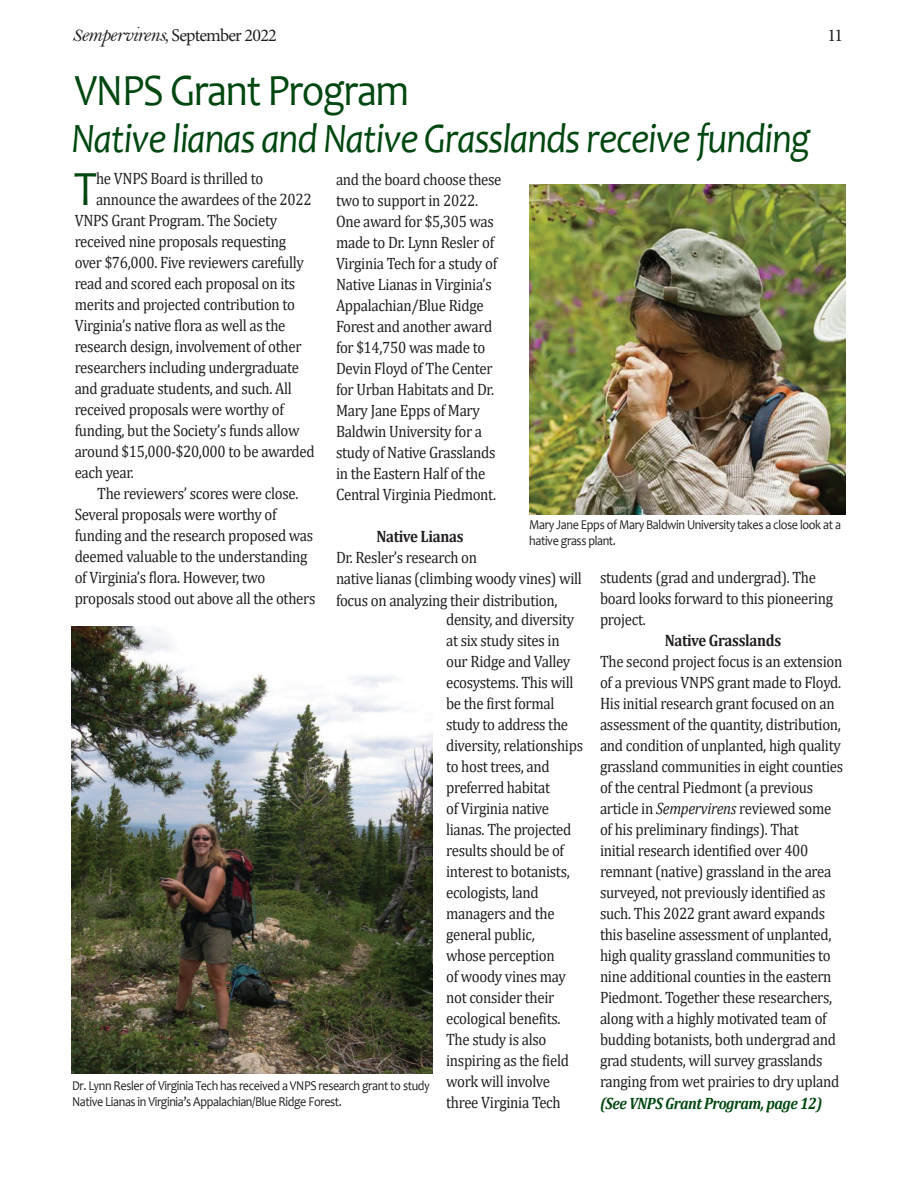
<style>
.page{position:relative;width:918px;height:1188px;background:#fff}
.page>*{position:absolute;margin:0;border:0;box-sizing:border-box;transform-origin:0 0}
.t1{font:49.5px "Candara";color:#004710;scale:.9 1}
.t2{font:45px "Candara";letter-spacing:-.03em;color:#004710;scale:.9 1}
.t3{font:italic 42px "Candara";letter-spacing:-.025em;color:#004710;scale:.9 1}
.t4{font:18px "Minion Pro";letter-spacing:-.045em;color:#231f20}
.t5{font:16.5px/21px "Cambria";letter-spacing:-.02em;color:#231f20;scale:.9 1}
.t6{font:700 16.5px "Cambria";letter-spacing:-.02em;color:#231f20;scale:.9 1}
.t7{font:italic 700 16.5px "Cambria";letter-spacing:-.03em;color:#004710;scale:.9 1}
.t8{font:13.5px/16.5px "Candara";letter-spacing:-.03em;color:#231f20;scale:.9 1}
.s1{font-family:"Bell MT Italic"}
.s2{font-family:"Bell MT Italic";font-size:21px}
.s3{font-style:italic}
</style>
<div class="page">
<img style="left:72px;top:627px;width:360px;height:447px">
<img style="left:529px;top:185px;width:317px;height:329px">
<p class="t4" style="left:72px;top:23px;width:206px"><span class="s1">S</span><span class="s2">empervirens</span><span class="s1">,</span> September 2022</p>
<p class="t4" style="left:827px;top:23px;width:17px">11</p>
<h2 class="t2" style="left:75px;top:62px;width:373px">VNPS Grant Program</h2>
<h3 class="t3" style="left:72px;top:112px;width:822px">Native lianas and Native Grasslands receive funding</h3>
<h1 class="t1" style="left:74px;top:158px;width:27px">T</h1>
<p class="t5" style="left:96px;top:168px;width:187px">he VNPS Board is thrilled to</p>
<p class="t5" style="left:336px;top:169px;width:185px">and the board choose these two to support in 2022.<br>One award for $5,305 was made to Dr. Lynn Resler of<br>Virginia Tech for a study of<br>Native Lianas in Virginia’s<br>Appalachian/Blue Ridge<br>Forest and another award for $14,750 was made to<br>Devin Floyd of The Center for Urban Habitats and Dr.<br>Mary Jane Epps of Mary<br>Baldwin University for a study of Native Grasslands in the Eastern Half of the<br>Central Virginia Piedmont.</p>
<p class="t6" style="left:376px;top:525px;width:98px">Native Lianas</p>
<p class="t5" style="left:336px;top:547px;width:158px">Dr. Resler’s research on</p>
<p class="t5" style="left:96px;top:189px;width:241px">announce the awardees of the 2022</p>
<p class="t5" style="left:75px;top:210px;width:227px">VNPS Grant Program. The Society</p>
<p class="t5" style="left:75px;top:231px;width:237px">received nine proposals requesting</p>
<p class="t5" style="left:75px;top:252px;width:256px">over $76,000. Five reviewers carefully</p>
<p class="t5" style="left:75px;top:273px;width:247px">read and scored each proposal on its</p>
<p class="t5" style="left:75px;top:294px;width:246px">merits and projected contribution to</p>
<p class="t5" style="left:75px;top:315px;width:236px">Virginia’s native flora as well as the</p>
<p class="t5" style="left:75px;top:336px;width:254px">research design, involvement of other</p>
<p class="t5" style="left:75px;top:357px;width:251px">researchers including undergraduate</p>
<p class="t5" style="left:75px;top:378px;width:243px">and graduate students, and such. All</p>
<p class="t5" style="left:75px;top:399px;width:234px">received proposals were worthy of</p>
<p class="t5" style="left:75px;top:420px;width:251px">funding, but the Society’s funds allow</p>
<p class="t5" style="left:75px;top:441px;width:268px">around $15,000-$20,000 to be awarded</p>
<p class="t5" style="left:75px;top:462px;width:67px">each year.</p>
<p class="t5" style="left:97px;top:483px;width:225px">The reviewers’ scores were close.</p>
<p class="t5" style="left:75px;top:504px;width:226px">Several proposals were worthy of</p>
<p class="t5" style="left:75px;top:525px;width:267px">funding and the research proposed was</p>
<p class="t5" style="left:75px;top:546px;width:260px">deemed valuable to the understanding</p>
<p class="t5" style="left:75px;top:567px;width:214px">of Virginia’s flora. However, two</p>
<p class="t5" style="left:75px;top:588px;width:269px">proposals stood out above all the others</p>
<p class="t8" style="left:529px;top:516px;width:348px">Mary Jane Epps of Mary Baldwin University takes a close look at a hative grass plant.</p>
<p class="t5" style="left:336px;top:568px;width:275px">native lianas (climbing woody vines) will focus on analyzing their distribution,</p>
<p class="t5" style="left:600px;top:567px;width:260px">students (grad and undergrad). The board looks forward to this pioneering project.</p>
<p class="t6" style="left:665px;top:629px;width:131px">Native Grasslands</p>
<p class="t5" style="left:600px;top:651px;width:272px">The second project focus is an extension of a previous VNPS grant made to Floyd.<br>His initial research grant focused on an assessment of the quantity, distribution, and condition of unplanted, high quality grassland communities in eight counties of the central Piedmont (a previous article in <span class="s3">Sempervirens</span> reviewed some of his preliminary findings). That<br>initial research identified over 400 remnant (native) grassland in the area surveyed, not previously identified as such. This 2022 grant award expands this baseline assessment of unplanted, high quality grassland communities to nine additional counties in the eastern Piedmont. Together these researchers, along with a highly motivated team of budding botanists, both undergrad and grad students, will survey grasslands ranging from wet prairies to dry upland</p>
<p class="t5" style="left:446px;top:609px;width:154px">density, and diversity at six study sites in our Ridge and Valley ecosystems. This will be the first formal study to address the diversity, relationships to host trees, and preferred habitat<br>of Virginia native lianas. The projected results should be of interest to botanists, ecologists, land managers and the general public,<br>whose perception<br>of woody vines may not consider their ecological benefits.<br>The study is also inspiring as the field work will involve three Virginia Tech</p>
<p class="t8" style="left:72px;top:1077px;width:399px">Dr. Lynn Resler of Virginia Tech has received a VNPS research grant to study<br>Native Lianas in Virginia’s Appalachian/Blue Ridge Forest.</p>
<p class="t7" style="left:600px;top:1092px;width:248px">(See VNPS Grant Program, page 12)</p>
</div>
